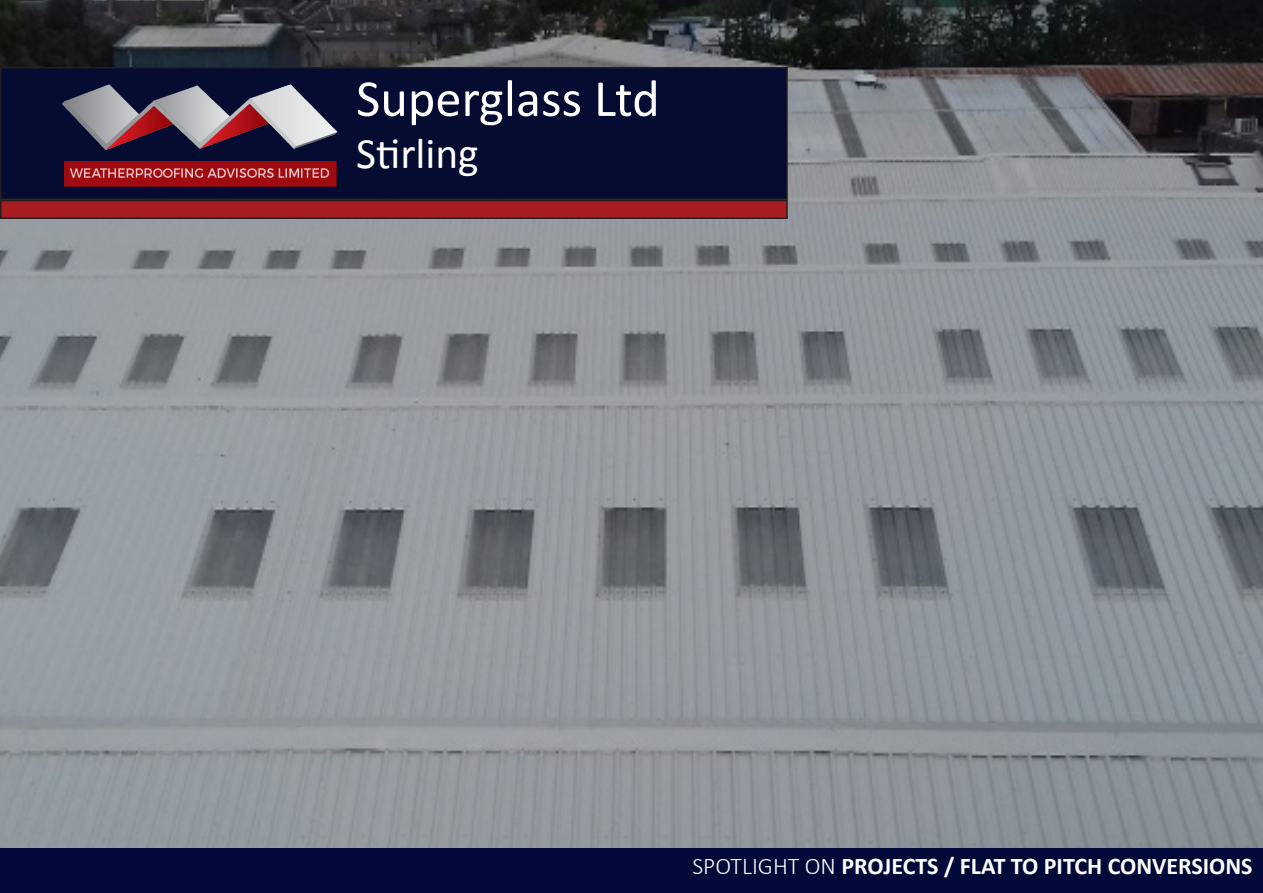
<style>
.page{position:relative;width:1263px;height:893px;background:#fff}
.page>*{position:absolute;margin:0;border:0;box-sizing:border-box;transform-origin:0 0}
.t1{font:52.5px "Calibri";color:#fff}
.t2{font:43.5px "Calibri";color:#fff}
.t3{font:700 24px "Calibri";color:#fff}
.s1{font-weight:300}
</style>
<div class="page">
<img style="left:0;top:0;width:1263px;height:848px">
<div style="left:1px;top:68px;width:786px;height:131px;background:#050b31"></div>
<img style="left:62px;top:84px;width:276px;height:103px">
<div style="left:0;top:67px;width:788px;height:133px;border:2px solid #231f20"></div>
<div style="left:1px;top:201px;width:786px;height:17px;background:#a71d21"></div>
<div style="left:0;top:200px;width:788px;height:19px;border:2px solid #231f20"></div>
<div style="left:0;top:848px;width:1263px;height:45px;background:#000938"></div>
<p class="t1" style="left:356px;top:62px;width:305px">Superglass Ltd</p>
<p class="t2" style="left:356px;top:123px;width:124px">Stirling</p>
<p class="t3" style="left:692px;top:849px;width:562px"><span class="s1">SPOTLIGHT ON</span> PROJECTS / FLAT TO PITCH CONVERSIONS</p>
</div>
